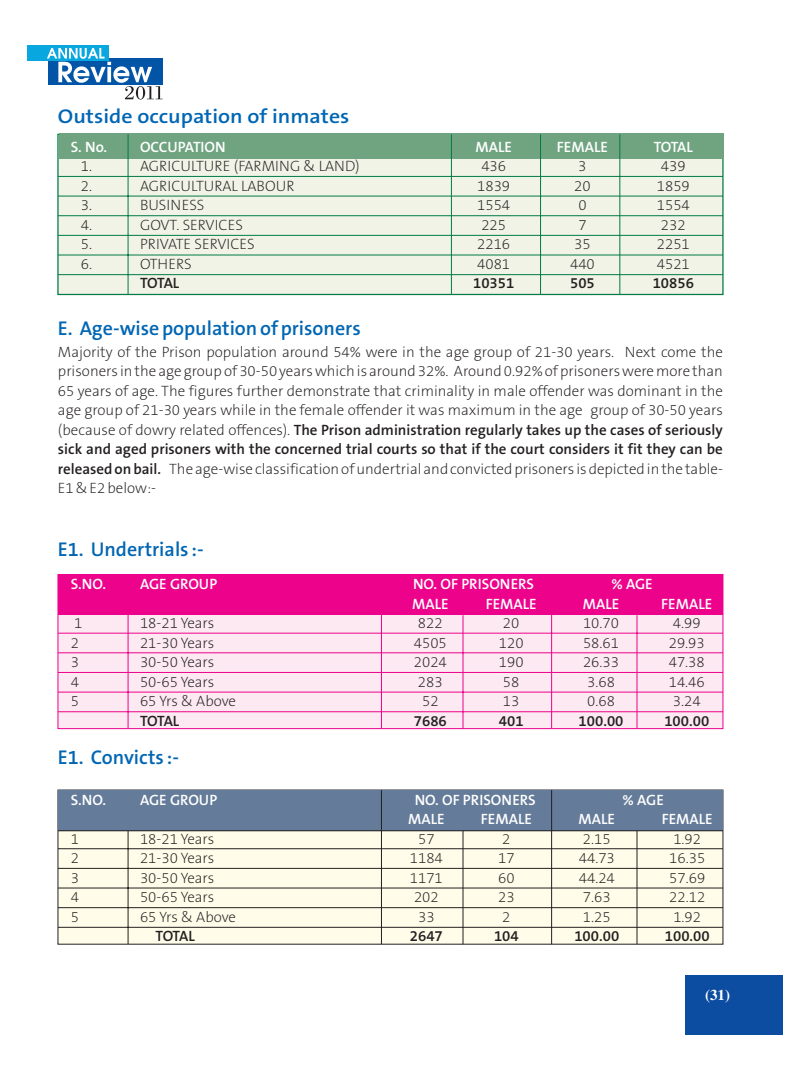
<style>
.page{position:relative;width:810px;height:1080px;background:#fff}
.page>*{position:absolute;margin:0;border:0;box-sizing:border-box;transform-origin:0 0}
.t1{font:600 20px "The Sans B6";color:#0166b3}
.t2{font:600 20px "The Sans B6";color:#0166b3;scale:1.1 1}
.t3{font:200 15px/19.5px "The Sans B2";color:#231f20;text-align:center}
.t4{font:600 15px/19.5px "The Sans B6";color:#fff}
.t5{font:600 15px "The Sans B6";letter-spacing:-.04em;color:#231f20}
.t6{font:700 15px "Times";color:#fff}
.s1{font-family:"The Sans B6";font-weight:600}
</style>
<div class="page">
<svg style="left:57px;top:574px;width:667px;height:155px;background:#f7a1d1"></svg>
<svg style="left:57px;top:789px;width:667px;height:156px;background:#f0eedb"></svg>
<svg style="left:57px;top:133px;width:667px;height:162px;background:#cfdfcd"></svg>
<div style="left:58px;top:790px;width:665px;height:40px;background:#647b99"></div>
<hr style="left:58px;top:830px;width:665px;height:1px;background:#231f20">
<hr style="left:551px;top:790px;width:1px;height:154px;background:#231f20">
<hr style="left:637px;top:831px;width:1px;height:113px;background:#231f20">
<hr style="left:381px;top:790px;width:1px;height:154px;background:#231f20">
<hr style="left:463px;top:831px;width:1px;height:113px;background:#231f20">
<div style="left:28px;top:46px;width:81px;height:15px;background:#08a7e0"></div>
<svg style="left:47px;top:48px;width:116px;height:52px"></svg>
<div style="left:685px;top:975px;width:97px;height:59px;background:#0d4da1"></div>
<h2 class="t2" style="left:58px;top:108px;width:267px">Outside occupation of inmates</h2>
<p class="t3" style="left:81px;top:158px;width:13px">1.</p>
<p class="t4" style="left:71px;top:139px;width:38px">S. No.</p>
<p class="t4" style="left:140px;top:139px;width:87px">OCCUPATION</p>
<p class="t3" style="left:140px;top:158px;width:221px">AGRICULTURE (FARMING &amp; LAND)</p>
<p class="t4" style="left:475px;top:139px;width:38px">MALE</p>
<p class="t3" style="left:481px;top:158px;width:26px">436</p>
<p class="t4" style="left:557px;top:139px;width:52px">FEMALE</p>
<p class="t3" style="left:578px;top:158px;width:10px">3</p>
<p class="t4" style="left:654px;top:139px;width:41px">TOTAL</p>
<p class="t3" style="left:661px;top:158px;width:26px">439</p>
<p class="t3" style="left:81px;top:178px;width:13px;text-align:justify">2.<br>3.<br>4.<br>5.<br>6.</p>
<p class="t3" style="left:140px;top:178px;width:156px;text-align:left">AGRICULTURAL LABOUR<br>BUSINESS<br>GOVT. SERVICES<br>PRIVATE SERVICES<br>OTHERS<br><span class="s1">TOTAL</span></p>
<p class="t3" style="left:473px;top:178px;width:43px">1839<br>1554<br>225<br>2216<br>4081<br><span class="s1">10351</span></p>
<p class="t3" style="left:570px;top:178px;width:26px">20<br>0<br>7<br>35<br>440<br><span class="s1">505</span></p>
<p class="t3" style="left:653px;top:178px;width:43px">1859<br>1554<br>232<br>2251<br>4521<br><span class="s1">10856</span></p>
<h2 class="t1" style="left:58px;top:321px;width:304px">E. Age-wise population of prisoners</h2>
<p class="t3" style="left:58px;top:343px;width:666px;text-align:justify">Majority of the Prison population around 54% were in the age group of 21-30 years. Next come the prisoners in the age group of 30-50 years which is around 32%. Around 0.92% of prisoners were more than 65 years of age. The figures further demonstrate that criminality in male offender was dominant in the age group of 21-30 years while in the female offender it was maximum in the age group of 30-50 years (because of dowry related offences). <span class="s1">The Prison administration regularly takes up the cases of seriously sick and aged prisoners with the concerned trial courts so that if the court considers it fit they can be released on bail.</span> The age-wise classification of undertrial and convicted prisoners is depicted in the table-E1 &amp; E2 below:-</p>
<p class="t1" style="left:58px;top:542px;width:147px">E1. Undertrials :-</p>
<p class="t4" style="left:71px;top:576px;width:37px">S.NO.</p>
<p class="t4" style="left:140px;top:576px;width:79px">AGE GROUP</p>
<p class="t4" style="left:412px;top:576px;width:124px">NO. OF PRISONERS<br>MALE</p>
<p class="t4" style="left:486px;top:595px;width:52px">FEMALE</p>
<p class="t4" style="left:583px;top:576px;width:71px;text-indent:29px">% AGE<br>MALE</p>
<p class="t4" style="left:661px;top:595px;width:52px">FEMALE</p>
<p class="t3" style="left:74px;top:615px;width:10px">1</p>
<p class="t3" style="left:140px;top:615px;width:76px">18-21 Years</p>
<p class="t3" style="left:418px;top:615px;width:26px">822</p>
<p class="t3" style="left:503px;top:615px;width:18px">20</p>
<p class="t3" style="left:583px;top:615px;width:38px">10.70</p>
<p class="t3" style="left:673px;top:615px;width:29px">4.99</p>
<p class="t3" style="left:71px;top:634px;width:10px;text-align:justify">2<br>3<br>4<br>5</p>
<p class="t3" style="left:140px;top:634px;width:97px;text-align:left">21-30 Years<br>30-50 Years<br>50-65 Years<br>65 Yrs &amp; Above<br><span class="s1">TOTAL</span></p>
<p class="t3" style="left:414px;top:634px;width:34px">4505<br>2024<br>283<br>52<br><span class="s1">7686</span></p>
<p class="t3" style="left:499px;top:634px;width:26px;text-align:left">120<br>190<br>58<br>13<br><span class="s1">401</span></p>
<p class="t3" style="left:579px;top:634px;width:46px">58.61<br>26.33<br>3.68<br>0.68<br><span class="s1">100.00</span></p>
<p class="t3" style="left:664px;top:634px;width:46px">29.93<br>47.38<br>14.46<br>3.24<br><span class="s1">100.00</span></p>
<p class="t1" style="left:58px;top:750px;width:123px">E1. Convicts :-</p>
<p class="t4" style="left:71px;top:791px;width:37px">S.NO.</p>
<p class="t4" style="left:140px;top:791px;width:79px">AGE GROUP</p>
<p class="t4" style="left:408px;top:791px;width:129px;text-indent:7px">NO. OF PRISONERS<br>MALE</p>
<p class="t4" style="left:623px;top:791px;width:43px">% AGE</p>
<p class="t4" style="left:481px;top:811px;width:52px">FEMALE</p>
<p class="t4" style="left:579px;top:811px;width:38px">MALE</p>
<p class="t4" style="left:662px;top:811px;width:52px">FEMALE</p>
<p class="t3" style="left:71px;top:830px;width:10px">1</p>
<p class="t3" style="left:140px;top:830px;width:76px">18-21 Years</p>
<p class="t3" style="left:418px;top:830px;width:18px">57</p>
<p class="t3" style="left:502px;top:830px;width:10px">2</p>
<p class="t3" style="left:583px;top:830px;width:29px">2.15</p>
<p class="t3" style="left:673px;top:830px;width:29px">1.92</p>
<p class="t3" style="left:71px;top:850px;width:10px;text-align:justify">2<br>3<br>4<br>5</p>
<p class="t3" style="left:140px;top:850px;width:76px">21-30 Years</p>
<p class="t3" style="left:410px;top:850px;width:34px">1184<br>1171<br>202<br>33<br><span class="s1">2647</span></p>
<p class="t3" style="left:494px;top:850px;width:26px">17<br>60<br>23<br>2<br><span class="s1">104</span></p>
<p class="t3" style="left:574px;top:850px;width:46px">44.73<br>44.24<br>7.63<br>1.25<br><span class="s1">100.00</span></p>
<p class="t3" style="left:665px;top:850px;width:46px">16.35<br>57.69<br>22.12<br>1.92<br><span class="s1">100.00</span></p>
<p class="t3" style="left:140px;top:869px;width:76px">30-50 Years</p>
<p class="t3" style="left:140px;top:889px;width:76px">50-65 Years</p>
<p class="t3" style="left:140px;top:908px;width:97px">65 Yrs &amp; Above</p>
<p class="t5" style="left:156px;top:930px;width:41px">TOTAL</p>
<p class="t6" style="left:705px;top:988px;width:26px">(31)</p>
</div>
